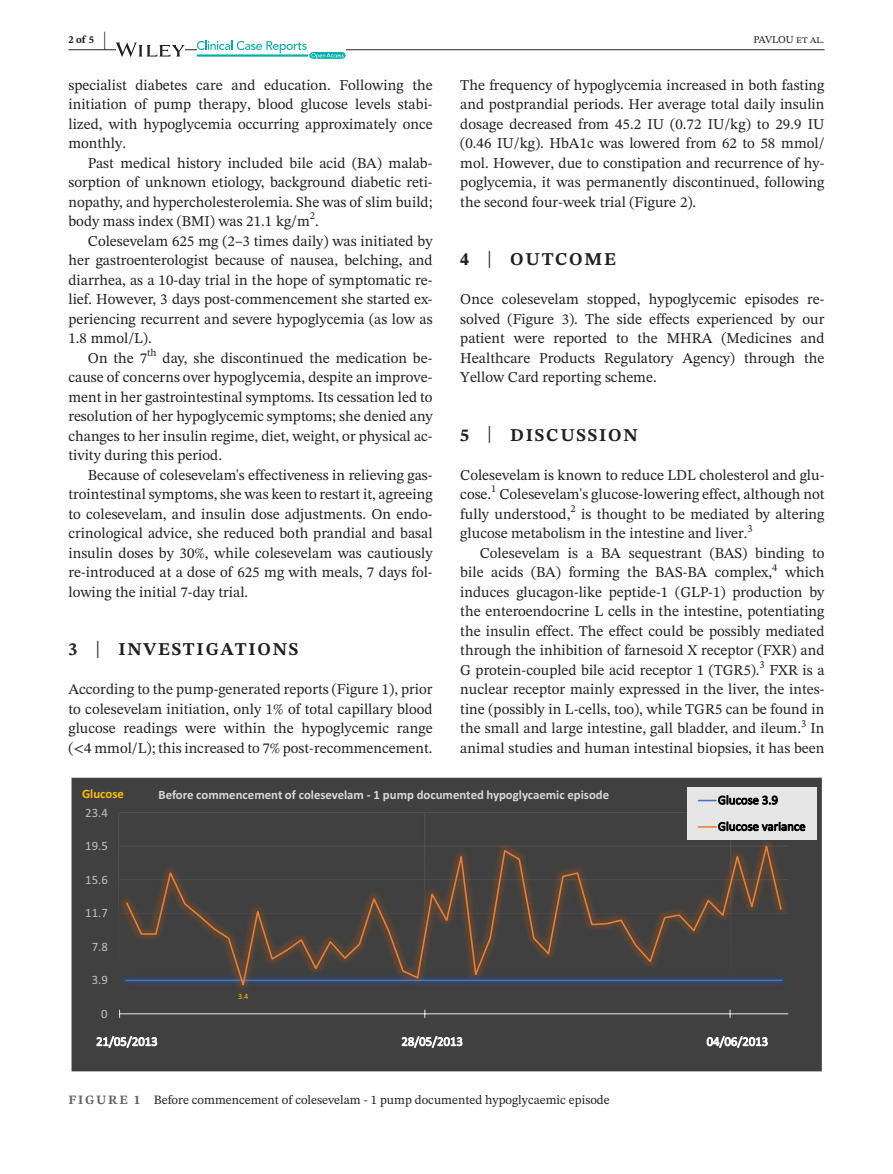
<style>
.page{position:relative;width:893px;height:1174px;background:#fff}
.page>*{position:absolute;margin:0;border:0;box-sizing:border-box;transform-origin:0 0}
.t1{font:700 18px "STIX Two Text";letter-spacing:.1em;color:#231f20}
.t2{font:15px/19.5px "STIX Two Text";color:#231f20;text-align:justify}
.t3{font:12.75px "STIX Two Text";color:#231f20}
.t4{font:700 12.75px "Calibri";color:#d9d9d9}
.t5{font:12.75px "Calibri";color:#bfbfbf}
.t6{font:700 12.75px "Calibri";color:#ffc000}
.t7{font:10.5px "STIX Two Text";color:#231f20}
.t8{font:700 10.5px "STIX Two Text";color:#231f20}
.t9{font:8.25px "Calibri";color:#ffc000}
.s1{font-size:21px}
.s2{font-weight:400;font-size:23.7px}
.s3{font-weight:700;color:#636366}
</style>
<div class="page">
<hr style="left:68px;top:49px;width:756px;height:1px;background:#231f20">
<svg style="left:116px;top:43px;width:69px;height:14px"></svg>
<svg style="left:197px;top:41px;width:149px;height:18px"></svg>
<div style="left:72px;top:777px;width:749px;height:294px;background:#404040"></div>
<hr style="left:120px;top:1013px;width:668px;height:1px;background:#e7e6e6">
<svg style="left:125px;top:839px;width:658px;height:152px;background:#484340"></svg>
<svg style="left:96px;top:1032px;width:61px;height:19px"></svg>
<svg style="left:401px;top:1032px;width:62px;height:19px"></svg>
<svg style="left:706px;top:1032px;width:62px;height:19px"></svg>
<div style="left:687px;top:787px;width:130px;height:53px;background:#e7e6e6"></div>
<svg style="left:699px;top:795px;width:79px;height:10px"></svg>
<svg style="left:699px;top:821px;width:107px;height:11px"></svg>
<p class="t8" style="left:68px;top:32px;width:39px">2 of 5 <span class="s1">|</span></p>
<p class="t7" style="left:753px;top:32px;width:73px">PAVLOU et al.</p>
<p class="t2" style="left:68px;top:75px;width:366px">specialist diabetes care and education. Following the initiation of pump therapy, blood glucose levels stabi&shy;lized, with hypoglycemia occurring approximately once monthly.</p>
<p class="t2" style="left:68px;top:153px;width:366px;text-indent:20px">Past medical history included bile acid (BA) malab&shy;sorption of unknown etiology, background diabetic reti&shy;nopathy, and hypercholesterolemia. She was of slim build; body mass index (BMI) was 21.1 kg/m .</p>
<p class="t2" style="left:460px;top:75px;width:366px">The frequency of hypoglycemia increased in both fasting and postprandial periods. Her average total daily insulin dosage decreased from 45.2 IU (0.72 IU/kg) to 29.9 IU (0.46 IU/kg). HbA1c was lowered from 62 to 58 mmol/ mol. However, due to constipation and recurrence of hy&shy;poglycemia, it was permanently discontinued, following the second four-week trial (Figure 2).</p>
<p class="t7" style="left:310px;top:208px;width:7px">2</p>
<p class="t2" style="left:88px;top:231px;width:346px">Colesevelam 625 mg (2–3 times daily) was initiated by</p>
<p class="t2" style="left:68px;top:250px;width:366px">her gastroenterologist because of nausea, belching, and</p>
<p class="t2" style="left:68px;top:270px;width:366px">diarrhea, as a 10-day trial in the hope of symptomatic re-</p>
<p class="t2" style="left:68px;top:289px;width:366px">lief. However, 3 days post-commencement she started ex-</p>
<p class="t2" style="left:68px;top:309px;width:366px">periencing recurrent and severe hypoglycemia (as low as</p>
<p class="t2" style="left:68px;top:328px;width:85px">1.8 mmol/L).</p>
<p class="t2" style="left:88px;top:348px;width:61px">On the 7</p>
<p class="t7" style="left:147px;top:345px;width:11px">th</p>
<p class="t1" style="left:460px;top:246px;width:157px">4 <span class="s2">|</span> OUTCOME</p>
<p class="t2" style="left:460px;top:289px;width:366px">Once colesevelam stopped, hypoglycemic episodes re&shy;solved (Figure 3). The side effects experienced by our patient were reported to the MHRA (Medicines and Healthcare Products Regulatory Agency) through the Yellow Card reporting scheme.</p>
<p class="t2" style="left:68px;top:348px;width:366px;text-indent:94px">day, she discontinued the medication be&shy;cause of concerns over hypoglycemia, despite an improve&shy;ment in her gastrointestinal symptoms. Its cessation led to resolution of her hypoglycemic symptoms; she denied any changes to her insulin regime, diet, weight, or physical ac&shy;tivity during this period.</p>
<p class="t2" style="left:68px;top:465px;width:366px;text-indent:20px">Because of colesevelam's effectiveness in relieving gas&shy;trointestinal symptoms, she was keen to restart it, agreeing to colesevelam, and insulin dose adjustments. On endo&shy;crinological advice, she reduced both prandial and basal insulin doses by 30%, while colesevelam was cautiously re-introduced at a dose of 625 mg with meals, 7 days fol&shy;lowing the initial 7-day trial.</p>
<p class="t1" style="left:460px;top:422px;width:179px">5 <span class="s2">|</span> DISCUSSION</p>
<p class="t2" style="left:460px;top:465px;width:366px">Colesevelam is known to reduce LDL cholesterol and glu&shy;cose.</p>
<p class="t7" style="left:491px;top:481px;width:7px">1</p>
<p class="t2" style="left:460px;top:484px;width:366px;text-indent:39px">Colesevelam's glucose-lowering effect, although not fully understood,</p>
<p class="t7" style="left:570px;top:501px;width:7px">2</p>
<p class="t2" style="left:460px;top:504px;width:366px;text-indent:121px">is thought to be mediated by altering glucose metabolism in the intestine and liver.</p>
<p class="t7" style="left:748px;top:520px;width:7px">3</p>
<p class="t2" style="left:460px;top:543px;width:366px;text-indent:20px">Colesevelam is a BA sequestrant (BAS) binding to bile acids (BA) forming the BAS-BA complex,</p>
<p class="t7" style="left:772px;top:559px;width:7px">4</p>
<p class="t2" style="left:460px;top:562px;width:366px;text-indent:325px">which induces glucagon-like peptide-1 (GLP-1) production by the enteroendocrine L cells in the intestine, potentiating the insulin effect. The effect could be possibly mediated through the inhibition of farnesoid X receptor (FXR) and G protein-coupled bile acid receptor 1 (TGR5).</p>
<p class="t1" style="left:68px;top:636px;width:232px">3 <span class="s2">|</span> INVESTIGATIONS</p>
<p class="t2" style="left:68px;top:679px;width:366px">According to the pump-generated reports (Figure 1), prior to colesevelam initiation, only 1% of total capillary blood glucose readings were within the hypoglycemic range (&lt;4 mmol/L); this increased to 7% post-recommencement.</p>
<p class="t7" style="left:760px;top:657px;width:7px">3</p>
<p class="t2" style="left:460px;top:660px;width:366px;text-indent:309px">FXR is a nuclear receptor mainly expressed in the liver, the intes&shy;tine (possibly in L-cells, too), while TGR5 can be found in the small and large intestine, gall bladder, and ileum.</p>
<p class="t7" style="left:801px;top:715px;width:7px">3</p>
<p class="t2" style="left:460px;top:718px;width:366px;text-align:right">In<br>animal studies and human intestinal biopsies, it has been</p>
<p class="t6" style="left:82px;top:786px;width:43px">Glucose</p>
<p class="t4" style="left:158px;top:786px;width:452px">Before commencement of colesevelam - 1 pump documented hypoglycaemic episode</p>
<p class="t5" style="left:85px;top:804px;width:24px">23.4</p>
<p class="t5" style="left:85px;top:838px;width:24px">19.5</p>
<p class="t5" style="left:85px;top:871px;width:24px">15.6</p>
<p class="t5" style="left:85px;top:905px;width:24px">11.7</p>
<p class="t5" style="left:92px;top:938px;width:18px">7.8</p>
<p class="t5" style="left:92px;top:971px;width:18px">3.9</p>
<p class="t5" style="left:101px;top:1005px;width:8px">0</p>
<p class="t9" style="left:238px;top:991px;width:12px">3.4</p>
<p class="t3" style="left:68px;top:1090px;width:543px"><span class="s3">FIGURE 1</span> Before commencement of colesevelam - 1 pump documented hypoglycaemic episode</p>
</div>
